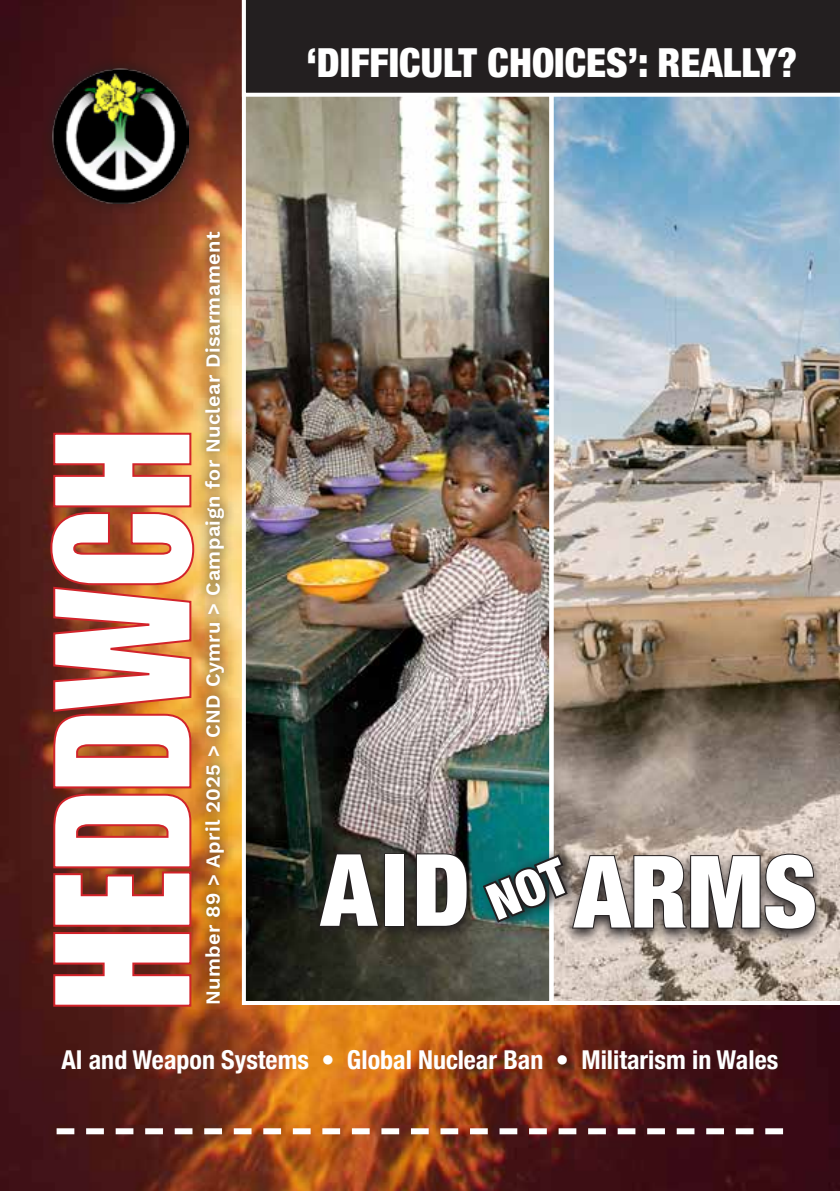
<style>
.page{position:relative;width:840px;height:1191px;background:#fff}
.page>*{position:absolute;margin:0;border:0;box-sizing:border-box;transform-origin:0 0}
.t1{font:900 condensed 100px "Helvetica Neue";color:#fff}
.t2{font:900 condensed 40px "Helvetica Neue";color:#fff}
.t3{font:700 condensed 26px "Helvetica Neue";color:#fff}
.t4{font:600 20px "Work Sans";letter-spacing:.02em;color:#fff}
</style>
<div class="page">
<img style="left:0;top:0;width:839px;height:1191px">
<img style="left:242px;top:97px;width:307px;height:908px">
<img style="left:549px;top:97px;width:290px;height:908px">
<svg style="left:49px;top:432px;width:145px;height:575px"></svg>
<div style="left:41px;top:56px;width:159px;height:160px;background:#231f20;opacity:.75"></div>
<img style="left:52px;top:68px;width:136px;height:136px">
<img style="left:194px;top:221px;width:42px;height:794px">
<svg style="left:57px;top:1128px;width:725px;height:6px"></svg>
<svg style="left:549px;top:97px;width:4px;height:904px"></svg>
<div style="left:242px;top:0;width:597px;height:97px;background:#231f20"></div>
<div style="left:308px;top:848px;width:169px;height:95px;background:#231f20;opacity:.95"></div>
<svg style="left:317px;top:852px;width:63px;height:75px"></svg>
<div style="left:384px;top:853px;width:20px;height:73px;border:2px solid #231f20"></div>
<svg style="left:415px;top:852px;width:53px;height:75px"></svg>
<div style="left:561px;top:849px;width:265px;height:97px;background:#231f20;opacity:.95"></div>
<div style="left:479px;top:844px;width:103px;height:88px;background:#231f20;opacity:.9"></div>
<svg style="left:480px;top:852px;width:336px;height:78px"></svg>
<p class="t4" style="left:198px;top:1005px;width:775px;rotate:-90deg">Number 89 &gt; April 2025 &gt; CND Cymru &gt; Campaign for Nuclear Disarmament</p>
<h2 class="t2" style="left:306px;top:30px;width:491px">‘DIFFICULT CHOICES’: REALLY?</h2>
<h1 class="t1" style="left:321px;top:808px;width:151px">AID</h1>
<h1 class="t1" style="left:574px;top:809px;width:244px">ARMS</h1>
<h3 class="t3" style="left:61px;top:1037px;width:718px">AI and Weapon Systems • Global Nuclear Ban • Militarism in Wales</h3>
</div>
